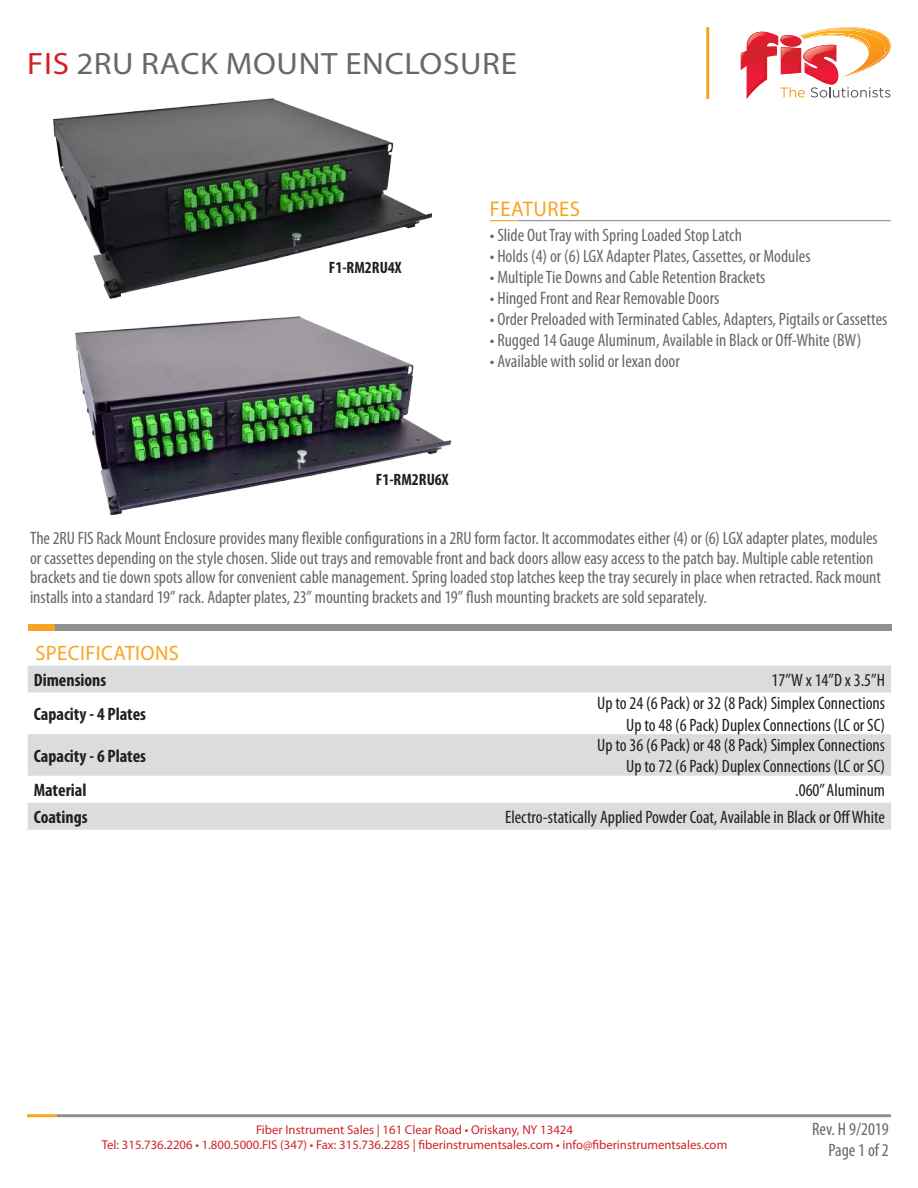
<style>
.page{position:relative;width:918px;height:1188px;background:#fff}
.page>*{position:absolute;margin:0;border:0;box-sizing:border-box;transform-origin:0 0}
.t1{font:31.05px "Myriad Pro";letter-spacing:.02em;color:#66686a;scale:1.07 1}
.t2{font:21.3px "Myriad Pro";letter-spacing:.02em;color:#f7a520}
.t3{font:20.85px "Myriad Pro";letter-spacing:.02em;color:#f7a520}
.t4{font:condensed 18px/19.5px "Myriad Pro";color:#66686a;text-align:right}
.t5{font:condensed 18px/21.6px "Myriad Pro";color:#221f1f;text-align:right}
.t6{font:700 condensed 18px "Myriad Pro";color:#221f1f}
.t7{font:700 condensed 16.5px "Myriad Pro";color:#221f1f}
.t8{font:12.75px/15.5px "Myriad Pro";color:#d12229;text-align:center}
.s1{color:#d12229}
</style>
<div class="page">
<div style="left:28px;top:625px;width:28px;height:6px;background:#f7a520"></div>
<div style="left:56px;top:625px;width:836px;height:6px;background:#8d8f92"></div>
<svg style="left:741px;top:27px;width:149px;height:72px"></svg>
<hr style="left:706px;top:27px;width:3px;height:72px;background:#f7a520">
<hr style="left:518px;top:220px;width:373px;height:1px;background:#8d8f92">
<svg style="left:490px;top:220px;width:28px;height:1px"></svg>
<hr style="left:56px;top:1114px;width:835px;height:3px;background:#8d8f92">
<hr style="left:27px;top:1114px;width:29px;height:3px;background:#f7a520">
<img style="left:54px;top:99px;width:377px;height:200px">
<img style="left:75px;top:316px;width:377px;height:198px">
<svg style="left:28px;top:666px;width:863px;height:164px;fill:#dbdcde"></svg>
<h1 class="t1" style="left:27px;top:45px;width:459px"><span class="s1">FIS</span> 2RU RACK MOUNT ENCLOSURE</h1>
<p class="t7" style="left:329px;top:261px;width:74px">F1-RM2RU4X</p>
<p class="t2" style="left:490px;top:196px;width:92px">FEATURES</p>
<p class="t4" style="left:490px;top:225px;width:254px">• Slide Out Tray with Spring Loaded Stop Latch</p>
<p class="t4" style="left:490px;top:246px;width:322px">• Holds (4) or (6) LGX Adapter Plates, Cassettes, or Modules</p>
<p class="t4" style="left:490px;top:267px;width:277px">• Multiple Tie Downs and Cable Retention Brackets</p>
<p class="t4" style="left:490px;top:288px;width:231px">• Hinged Front and Rear Removable Doors</p>
<p class="t4" style="left:490px;top:309px;width:399px">• Order Preloaded with Terminated Cables, Adapters, Pigtails or Cassettes</p>
<p class="t4" style="left:490px;top:330px;width:373px">• Rugged 14 Gauge Aluminum, Available in Black or O昀昀-White (BW)</p>
<p class="t4" style="left:490px;top:351px;width:192px">• Available with solid or lexan door</p>
<p class="t7" style="left:376px;top:474px;width:74px">F1-RM2RU6X</p>
<p class="t4" style="left:30px;top:529px;width:853px;text-align:left">The 2RU FIS Rack Mount Enclosure provides many 昀氀exible con昀椀gurations in a 2RU form factor. It accommodates either (4) or (6) LGX adapter plates, modules or cassettes depending on the style chosen. Slide out trays and removable front and back doors allow easy access to the patch bay. Multiple cable retention brackets and tie down spots allow for convenient cable management. Spring loaded stop latches keep the tray securely in place when retracted. Rack mount installs into a standard 19” rack. Adapter plates, 23” mounting brackets and 19” 昀氀ush mounting brackets are sold separately.</p>
<p class="t3" style="left:36px;top:641px;width:145px">SPECIFICATIONS</p>
<p class="t6" style="left:34px;top:673px;width:74px">Dimensions</p>
<p class="t5" style="left:772px;top:669px;width:115px">17”W x 14”D x 3.5”H</p>
<p class="t6" style="left:34px;top:708px;width:114px">Capacity - 4 Plates</p>
<p class="t5" style="left:597px;top:692px;width:289px">Up to 24 (6 Pack) or 32 (8 Pack) Simplex Connections<br>Up to 48 (6 Pack) Duplex Connections (LC or SC)</p>
<p class="t6" style="left:34px;top:749px;width:114px">Capacity - 6 Plates</p>
<p class="t5" style="left:597px;top:734px;width:289px">Up to 36 (6 Pack) or 48 (8 Pack) Simplex Connections<br>Up to 72 (6 Pack) Duplex Connections (LC or SC)</p>
<p class="t6" style="left:34px;top:783px;width:54px">Material</p>
<p class="t5" style="left:795px;top:779px;width:91px">.060” Aluminum</p>
<p class="t6" style="left:34px;top:810px;width:55px">Coatings</p>
<p class="t5" style="left:505px;top:806px;width:381px">Electro-statically Applied Powder Coat, Available in Black or O昀昀 White</p>
<p class="t8" style="left:102px;top:1122px;width:627px">Fiber Instrument Sales | 161 Clear Road • Oriskany, NY 13424<br>Tel: 315.736.2206 • 1.800.5000.FIS (347) • Fax: 315.736.2285 | 昀椀berinstrumentsales.com • info@昀椀berinstrumentsales.com</p>
<p class="t4" style="left:812px;top:1119px;width:78px;line-height:21.6px">Rev. H 9/2019<br>Page 1 of 2</p>
</div>
